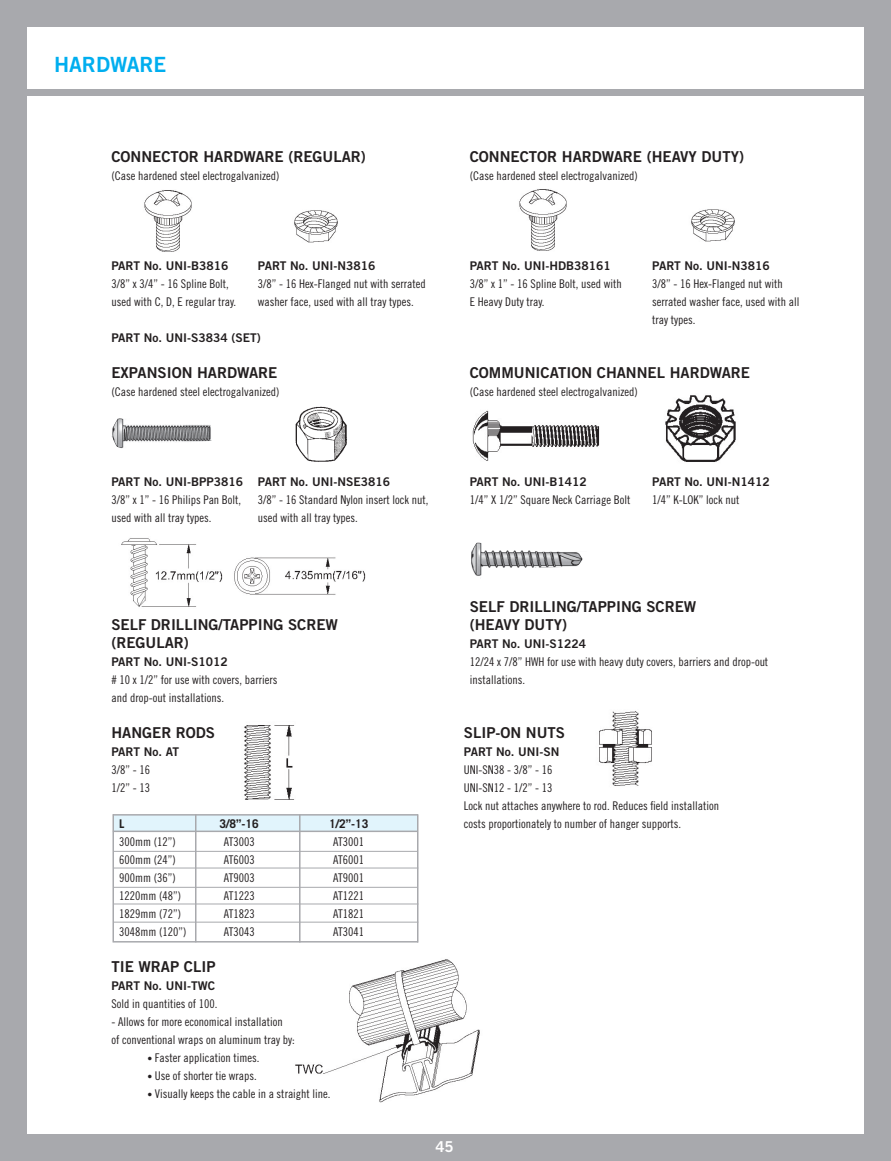
<style>
.page{position:relative;width:891px;height:1161px;background:#a8a9ad}
.page>*{position:absolute;margin:0;border:0;box-sizing:border-box;transform-origin:0 0}
.t1{font:21px "Trade Gothic Bold Two";color:#00aeef}
.t2{font:15px/18px "Trade Gothic Bold Two";color:#231f20}
.t3{font:15px "Trade Gothic Bold Two";color:#fff}
.t4{font:12px/18px "Trade Gothic Cond Eighteen";color:#231f20}
.t5{font:12px "Trade Gothic Bold Two";color:#231f20}
.t6{font:700 12px "Trade Gothic";color:#231f20}
.s1{font-size:9.75px}
</style>
<div class="page">
<div style="left:27px;top:96px;width:837px;height:1038px;background:#fff"></div>
<div style="left:27px;top:27px;width:837px;height:62px;background:#fff"></div>
<img style="left:295px;top:959px;width:185px;height:143px">
<div style="left:114px;top:815px;width:304px;height:17px;background:#e1f4fc"></div>
<hr style="left:114px;top:851px;width:303px;height:1px;background:#a8a9ad">
<hr style="left:113px;top:868px;width:305px;height:1px;background:#a8a9ad">
<hr style="left:114px;top:887px;width:303px;height:1px;background:#a8a9ad">
<hr style="left:113px;top:904px;width:305px;height:1px;background:#a8a9ad">
<hr style="left:113px;top:922px;width:305px;height:1px;background:#a8a9ad">
<hr style="left:112px;top:814px;width:2px;height:129px;background:#a8a9ad">
<hr style="left:417px;top:814px;width:1px;height:129px;background:#a8a9ad">
<hr style="left:195px;top:814px;width:1px;height:128px;background:#a8a9ad">
<hr style="left:299px;top:815px;width:2px;height:128px;background:#a8a9ad">
<hr style="left:113px;top:831px;width:305px;height:1px;background:#a8a9ad">
<hr style="left:113px;top:814px;width:305px;height:2px;background:#a8a9ad">
<hr style="left:114px;top:941px;width:304px;height:2px;background:#a8a9ad">
<img style="left:111px;top:418px;width:100px;height:30px">
<img style="left:296px;top:406px;width:51px;height:56px">
<img style="left:244px;top:725px;width:51px;height:75px">
<img style="left:599px;top:711px;width:53px;height:75px">
<img style="left:121px;top:538px;width:245px;height:69px">
<img style="left:472px;top:410px;width:128px;height:51px">
<img style="left:665px;top:395px;width:71px;height:67px">
<img style="left:144px;top:190px;width:48px;height:62px">
<img style="left:294px;top:210px;width:44px;height:33px">
<img style="left:519px;top:189px;width:48px;height:62px">
<img style="left:691px;top:209px;width:44px;height:33px">
<img style="left:471px;top:543px;width:112px;height:33px">
<div style="left:510px;top:574px;width:44px;height:21px;background:#fff"></div>
<h1 class="t1" style="left:54px;top:51px;width:114px">HARDWARE</h1>
<p class="t2" style="left:111px;top:147px;width:256px">CONNECTOR HARDWARE (REGULAR)</p>
<p class="t4" style="left:111px;top:167px;width:169px">(Case hardened steel electrogalvanized)</p>
<p class="t2" style="left:470px;top:147px;width:276px">CONNECTOR HARDWARE (HEAVY DUTY)</p>
<p class="t4" style="left:470px;top:167px;width:169px">(Case hardened steel electrogalvanized)</p>
<p class="t5" style="left:111px;top:258px;width:118px">PART No. UNI-B3816</p>
<p class="t4" style="left:111px;top:275px;width:126px">3/8” x 3/4” - 16 Spline Bolt, used with C, D, E regular tray.</p>
<p class="t5" style="left:111px;top:330px;width:151px">PART No. UNI-S3834 (SET)</p>
<p class="t2" style="left:111px;top:363px;width:167px">EXPANSION HARDWARE</p>
<p class="t4" style="left:111px;top:383px;width:169px">(Case hardened steel electrogalvanized)</p>
<p class="t5" style="left:258px;top:258px;width:119px">PART No. UNI-N3816</p>
<p class="t4" style="left:258px;top:275px;width:169px">3/8” - 16 Hex-Flanged nut with serrated washer face, used with all tray types.</p>
<p class="t5" style="left:470px;top:258px;width:142px">PART No. UNI-HDB38161</p>
<p class="t4" style="left:470px;top:275px;width:153px">3/8” x 1” - 16 Spline Bolt, used with<br>E Heavy Duty tray.</p>
<p class="t5" style="left:652px;top:258px;width:119px">PART No. UNI-N3816</p>
<p class="t4" style="left:652px;top:275px;width:149px">3/8” - 16 Hex-Flanged nut with serrated washer face, used with all tray types.</p>
<p class="t2" style="left:470px;top:363px;width:282px">COMMUNICATION CHANNEL HARDWARE</p>
<p class="t4" style="left:470px;top:383px;width:169px">(Case hardened steel electrogalvanized)</p>
<p class="t5" style="left:111px;top:474px;width:133px">PART No. UNI-BPP3816</p>
<p class="t4" style="left:111px;top:491px;width:131px">3/8” x 1” - 16 Philips Pan Bolt, used with all tray types.</p>
<p class="t5" style="left:258px;top:474px;width:134px">PART No. UNI-NSE3816</p>
<p class="t4" style="left:258px;top:491px;width:172px">3/8” - 16 Standard Nylon insert lock nut, used with all tray types.</p>
<p class="t5" style="left:470px;top:474px;width:118px">PART No. UNI-B1412</p>
<p class="t4" style="left:470px;top:491px;width:162px">1/4” X 1/2” Square Neck Carriage Bolt</p>
<p class="t5" style="left:652px;top:474px;width:119px">PART No. UNI-N1412</p>
<p class="t4" style="left:652px;top:491px;width:89px">1/4” K-LOK” lock nut</p>
<p class="t2" style="left:111px;top:615px;width:228px">SELF DRILLING/TAPPING SCREW (REGULAR)</p>
<p class="t5" style="left:111px;top:654px;width:118px">PART No. UNI-S1012</p>
<p class="t4" style="left:111px;top:671px;width:167px"># 10 x 1/2” for use with covers, barriers and drop-out installations.</p>
<p class="t2" style="left:111px;top:723px;width:105px">HANGER RODS</p>
<p class="t5" style="left:111px;top:744px;width:69px">PART No. AT</p>
<p class="t4" style="left:111px;top:761px;width:40px">3/8” - 16<br>1/2” - 13</p>
<p class="t6" style="left:119px;top:816px;width:7px">L</p>
<p class="t6" style="left:220px;top:816px;width:41px">3/8”-16</p>
<p class="t6" style="left:329px;top:816px;width:41px">1/2”-13</p>
<p class="t4" style="left:119px;top:833px;width:58px">300mm (12”)</p>
<p class="t4" style="left:224px;top:833px;width:32px">AT3003</p>
<p class="t4" style="left:333px;top:833px;width:32px">AT3001</p>
<p class="t4" style="left:119px;top:851px;width:58px">600mm (24”)</p>
<p class="t4" style="left:224px;top:851px;width:32px">AT6003</p>
<p class="t4" style="left:333px;top:851px;width:32px">AT6001</p>
<p class="t4" style="left:119px;top:869px;width:58px">900mm (36”)</p>
<p class="t4" style="left:224px;top:869px;width:32px">AT9003</p>
<p class="t4" style="left:333px;top:869px;width:32px">AT9001</p>
<p class="t4" style="left:119px;top:887px;width:63px">1220mm (48”)</p>
<p class="t4" style="left:224px;top:887px;width:32px">AT1223</p>
<p class="t4" style="left:333px;top:887px;width:32px">AT1221</p>
<p class="t4" style="left:119px;top:905px;width:63px">1829mm (72”)</p>
<p class="t4" style="left:224px;top:905px;width:32px">AT1823</p>
<p class="t4" style="left:333px;top:905px;width:32px">AT1821</p>
<p class="t4" style="left:119px;top:923px;width:69px">3048mm (120”)</p>
<p class="t4" style="left:224px;top:923px;width:32px">AT3043</p>
<p class="t4" style="left:333px;top:923px;width:32px">AT3041</p>
<p class="t2" style="left:111px;top:957px;width:106px">TIE WRAP CLIP</p>
<p class="t5" style="left:111px;top:978px;width:105px">PART No. UNI-TWC</p>
<p class="t4" style="left:111px;top:995px;width:107px">Sold in quantities of 100.</p>
<p class="t4" style="left:111px;top:1013px;width:185px">- Allows for more economical installation<br>of conventional wraps on aluminum tray by:</p>
<p class="t4" style="left:147px;top:1049px;width:114px"><span class="s1">•</span> Faster application times.</p>
<p class="t4" style="left:147px;top:1067px;width:111px"><span class="s1">•</span> Use of shorter tie wraps.</p>
<p class="t4" style="left:147px;top:1085px;width:185px"><span class="s1">•</span> Visually keeps the cable in a straight line.</p>
<p class="t2" style="left:470px;top:597px;width:228px">SELF DRILLING/TAPPING SCREW (HEAVY DUTY)</p>
<p class="t5" style="left:470px;top:636px;width:118px">PART No. UNI-S1224</p>
<p class="t4" style="left:470px;top:653px;width:300px">12/24 x 7/8” HWH for use with heavy duty covers, barriers and drop-out installations.</p>
<p class="t2" style="left:464px;top:723px;width:103px">SLIP-ON NUTS</p>
<p class="t5" style="left:464px;top:744px;width:97px">PART No. UNI-SN</p>
<p class="t4" style="left:464px;top:761px;width:257px">UNI-SN38 - 3/8” - 16<br>UNI-SN12 - 1/2” - 13<br>Lock nut attaches anywhere to rod. Reduces field installation costs proportionately to number of hanger supports.</p>
<p class="t3" style="left:435px;top:1137px;width:20px">45</p>
</div>
